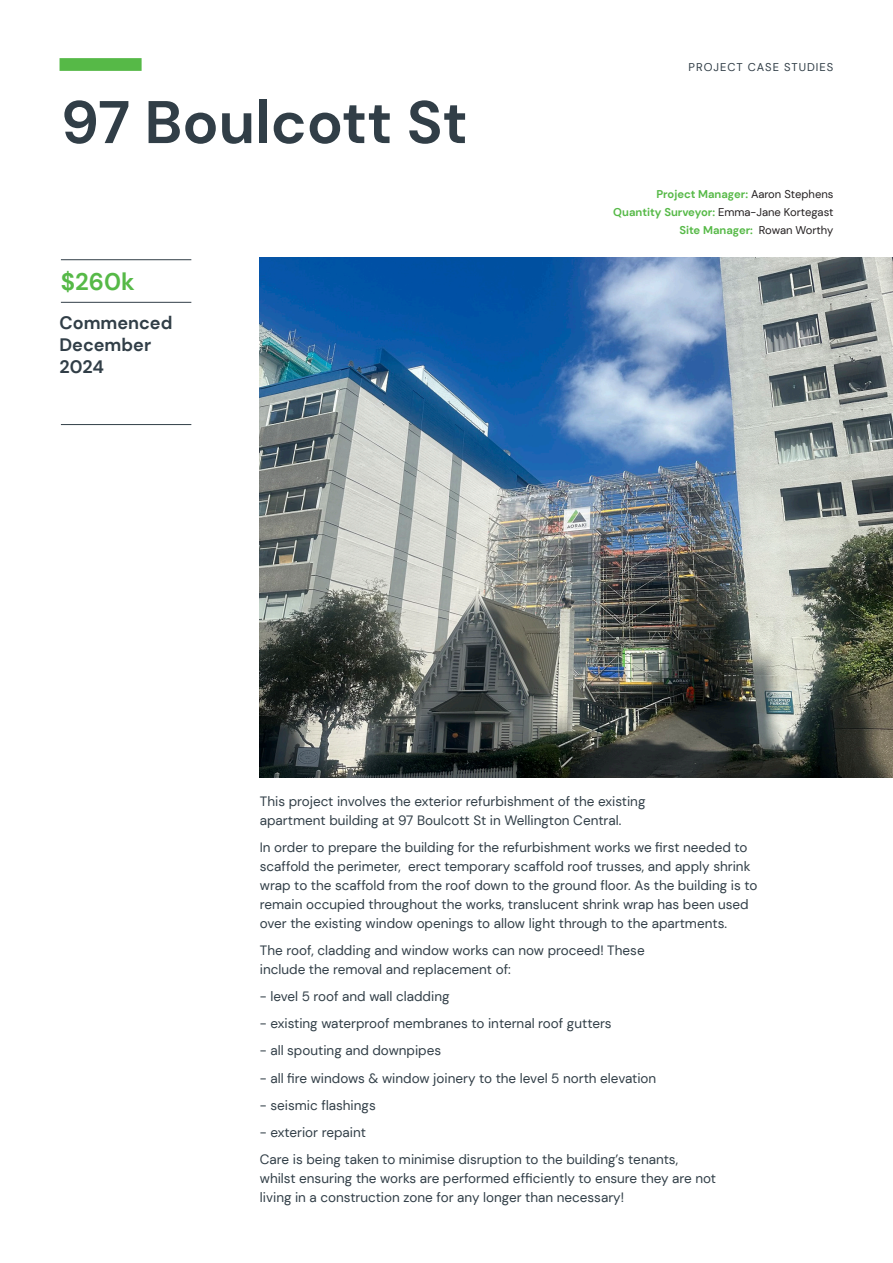
<style>
.page{position:relative;width:893px;height:1263px;background:#fff}
.page>*{position:absolute;margin:0;border:0;box-sizing:border-box;transform-origin:0 0}
.Headings_-_Tender{font:700 60px "DM Sans";color:#313e47}
.t1{font:700 24px "DM Sans";color:#56b947}
.t2{font:700 18px/21.6px "DM Sans";color:#313e47}
.Body_-_Tender{font:13.5px/18.8px "DM Sans";color:#313e47}
.t3{font:700 11.25px "DM Sans";color:#56b947}
.t4{font:11.25px "DM Sans";color:#231f20}
.t5{font:11.25px "DM Sans";letter-spacing:.09em;color:#313e47}
.s1{font-weight:400;color:#231f20}
.s2{font-weight:700;color:#56b947}
</style>
<div class="page">
<div style="left:60px;top:58px;width:82px;height:13px;background:#56b947"></div>
<img style="left:260px;top:258px;width:633px;height:519px">
<hr style="left:61px;top:302px;width:130px;height:1px;background:#313e47">
<hr style="left:61px;top:259px;width:130px;height:1px;background:#313e47">
<hr style="left:61px;top:424px;width:130px;height:1px;background:#313e47">
<p class="Headings_-_Tender" style="left:61px;top:85px;width:408px">97 Boulcott St</p>
<p class="t1" style="left:61px;top:266px;width:75px">$260k</p>
<p class="t2" style="left:60px;top:312px;width:114px">Commenced<br>December<br>2024</p>
<p class="t5" style="left:689px;top:60px;width:146px">PROJECT CASE STUDIES</p>
<p class="t3" style="left:656px;top:187px;width:179px">Project Manager: <span class="s1">Aaron Stephens</span></p>
<p class="t4" style="left:613px;top:205px;width:222px"><span class="s2">Quantity Surveyor:</span> Emma-Jane Kortegast</p>
<p class="t3" style="left:679px;top:223px;width:156px">Site Manager: <span class="s1">Rowan Worthy</span></p>
<p class="Body_-_Tender" style="left:260px;top:792px;width:387px">This project involves the exterior refurbishment of the existing apartment building at 97 Boulcott St in Wellington Central.</p>
<p class="Body_-_Tender" style="left:260px;top:838px;width:499px">In order to prepare the building for the refurbishment works we first needed to scaffold the perimeter, erect temporary scaffold roof trusses, and apply shrink wrap to the scaffold from the roof down to the ground floor. As the building is to remain occupied throughout the works, translucent shrink wrap has been used over the existing window openings to allow light through to the apartments.</p>
<p class="Body_-_Tender" style="left:260px;top:941px;width:386px">The roof, cladding and window works can now proceed! These include the removal and replacement of:</p>
<p class="Body_-_Tender" style="left:260px;top:987px;width:191px">- level 5 roof and wall cladding</p>
<p class="Body_-_Tender" style="left:260px;top:1014px;width:353px">- existing waterproof membranes to internal roof gutters</p>
<p class="Body_-_Tender" style="left:260px;top:1041px;width:183px">- all spouting and downpipes</p>
<p class="Body_-_Tender" style="left:260px;top:1068px;width:398px">- all fire windows &amp; window joinery to the level 5 north elevation</p>
<p class="Body_-_Tender" style="left:260px;top:1096px;width:117px">- seismic flashings</p>
<p class="Body_-_Tender" style="left:260px;top:1123px;width:108px">- exterior repaint</p>
<p class="Body_-_Tender" style="left:260px;top:1150px;width:458px">Care is being taken to minimise disruption to the building’s tenants, whilst ensuring the works are performed efficiently to ensure they are not living in a construction zone for any longer than necessary!</p>
</div>
